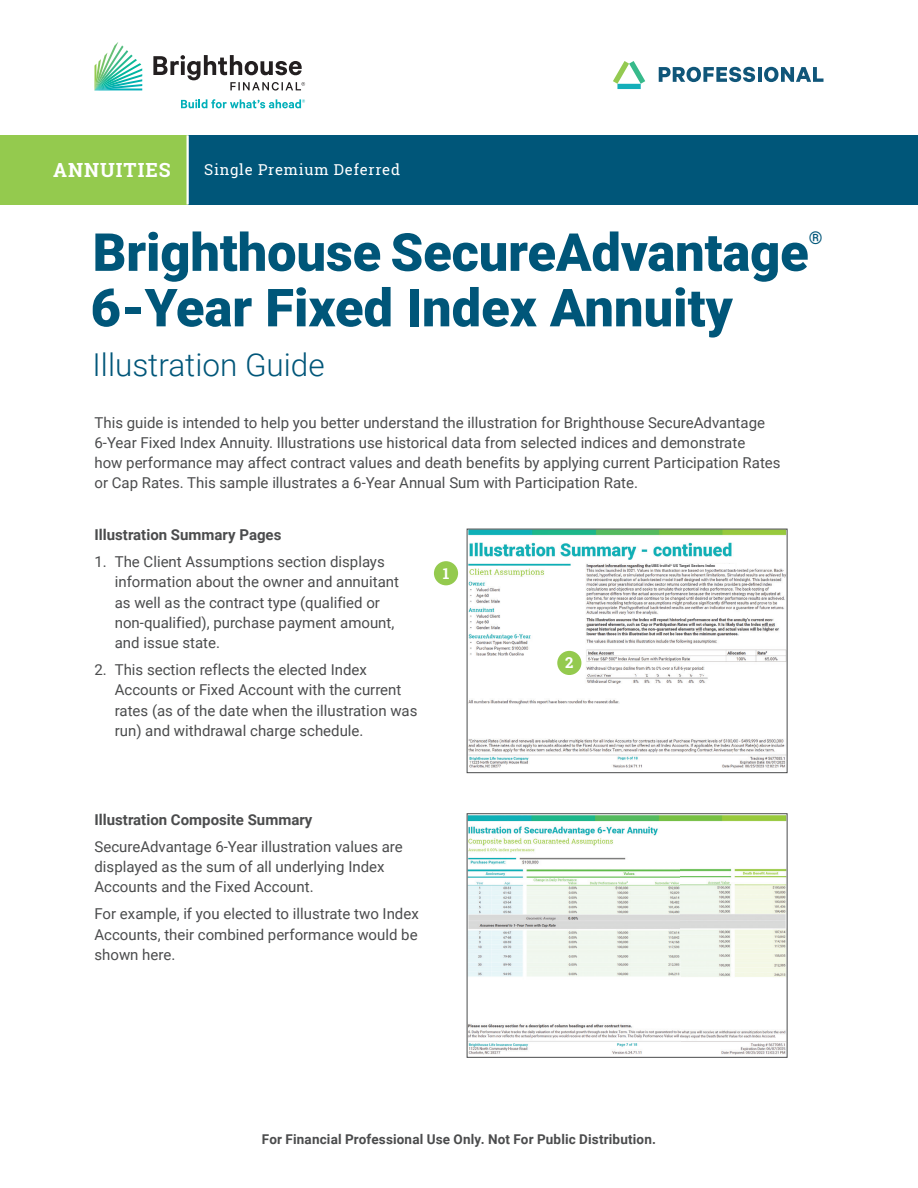
<style>
.page{position:relative;width:918px;height:1188px;background:#fff}
.page>*{position:absolute;margin:0;border:0;box-sizing:border-box;transform-origin:0 0}
.t1{font:900 52.5px "Roboto";letter-spacing:-.005em;color:#005679}
.t2{font:300 31.5px "Roboto";color:#005679}
.t3{font:700 19.5px "Roboto Slab";letter-spacing:.05em;color:#fff}
.t4{font:17.55px "Roboto Slab";color:#005679}
.t5{font:15px/20.2px "Roboto";color:#4b4c4d}
.t6{font:700 15px "Roboto";color:#4b4c4d}
.t7{font:15px "Roboto Slab";letter-spacing:.05em;color:#fff}
.t8{font:700 15px "Roboto Slab";color:#fff}
.t9{font:700 13.5px "Roboto";letter-spacing:.01em;color:#4b4c4d}
.t10{font:900 3.9px "Roboto";color:#4d4d4f}
</style>
<div class="page">
<img style="left:469px;top:816px;width:316px;height:239px">
<img style="left:469px;top:531px;width:316px;height:238px">
<div style="left:651px;top:564px;width:84px;height:5px;background:#fff"></div>
<div style="left:467px;top:529px;width:320px;height:244px;border:1px solid #4b4c4d"></div>
<div style="left:434px;top:561px;width:24px;height:24px;background:#94ca4e;border-radius:50%"></div>
<div style="left:557px;top:651px;width:24px;height:24px;background:#94ca4e;border-radius:50%"></div>
<svg style="left:94px;top:42px;width:48px;height:48px"></svg>
<svg style="left:153px;top:55px;width:152px;height:36px"></svg>
<svg style="left:181px;top:99px;width:124px;height:9px"></svg>
<svg style="left:613px;top:61px;width:32px;height:28px"></svg>
<svg style="left:659px;top:67px;width:96px;height:15px"></svg>
<hr style="left:758px;top:67px;width:4px;height:15px;background:#105679">
<svg style="left:764px;top:67px;width:60px;height:15px"></svg>
<div style="left:0;top:135px;width:188px;height:69px;background:#94ca4e"></div>
<div style="left:188px;top:135px;width:730px;height:69px;background:#005679"></div>
<hr style="left:187px;top:135px;width:2px;height:69px;background:#fff">
<h3 class="t3" style="left:53px;top:156px;width:119px">ANNUITIES</h3>
<p class="t7" style="left:204px;top:160px;width:197px">Single Premium Deferred</p>
<h1 class="t1" style="left:93px;top:215px;width:718px">Brighthouse SecureAdvantage</h1>
<p class="t4" style="left:809px;top:226px;width:15px">®</p>
<h1 class="t1" style="left:91px;top:271px;width:644px">6-Year Fixed Index Annuity</h1>
<h2 class="t2" style="left:93px;top:343px;width:234px">Illustration Guide</h2>
<p class="t5" style="left:94px;top:412px;width:688px">This guide is intended to help you better understand the illustration for Brighthouse SecureAdvantage 6-Year Fixed Index Annuity. Illustrations use historical data from selected indices and demonstrate<br>how performance may affect contract values and death benefits by applying current Participation Rates or Cap Rates. This sample illustrates a 6-Year Annual Sum with Participation Rate.</p>
<p class="t6" style="left:94px;top:524px;width:188px">Illustration Summary Pages</p>
<p class="t5" style="left:115px;top:551px;width:286px;text-indent:-20px">1. The Client Assumptions section displays information about the owner and annuitant as well as the contract type (qualified or non-qualified), purchase payment amount, and issue state.</p>
<p class="t5" style="left:115px;top:659px;width:304px;text-indent:-20px">2. This section reflects the elected Index Accounts or Fixed Account with the current rates (as of the date when the illustration was run) and withdrawal charge schedule.</p>
<p class="t10" style="left:652px;top:563px;width:65px">UBS truVol<sup>®</sup> US Target Sectors Index</p>
<p class="t8" style="left:443px;top:563px;width:8px">1</p>
<p class="t8" style="left:565px;top:653px;width:10px">2</p>
<p class="t6" style="left:94px;top:809px;width:220px">Illustration Composite Summary</p>
<p class="t5" style="left:94px;top:836px;width:310px">SecureAdvantage 6-Year illustration values are displayed as the sum of all underlying Index<br>Accounts and the Fixed Account.</p>
<p class="t5" style="left:94px;top:903px;width:326px;text-align:justify">For example, if you elected to illustrate two Index Accounts, their combined performance would be shown here.</p>
<p class="t9" style="left:262px;top:1130px;width:396px">For Financial Professional Use Only. Not For Public Distribution.</p>
</div>
